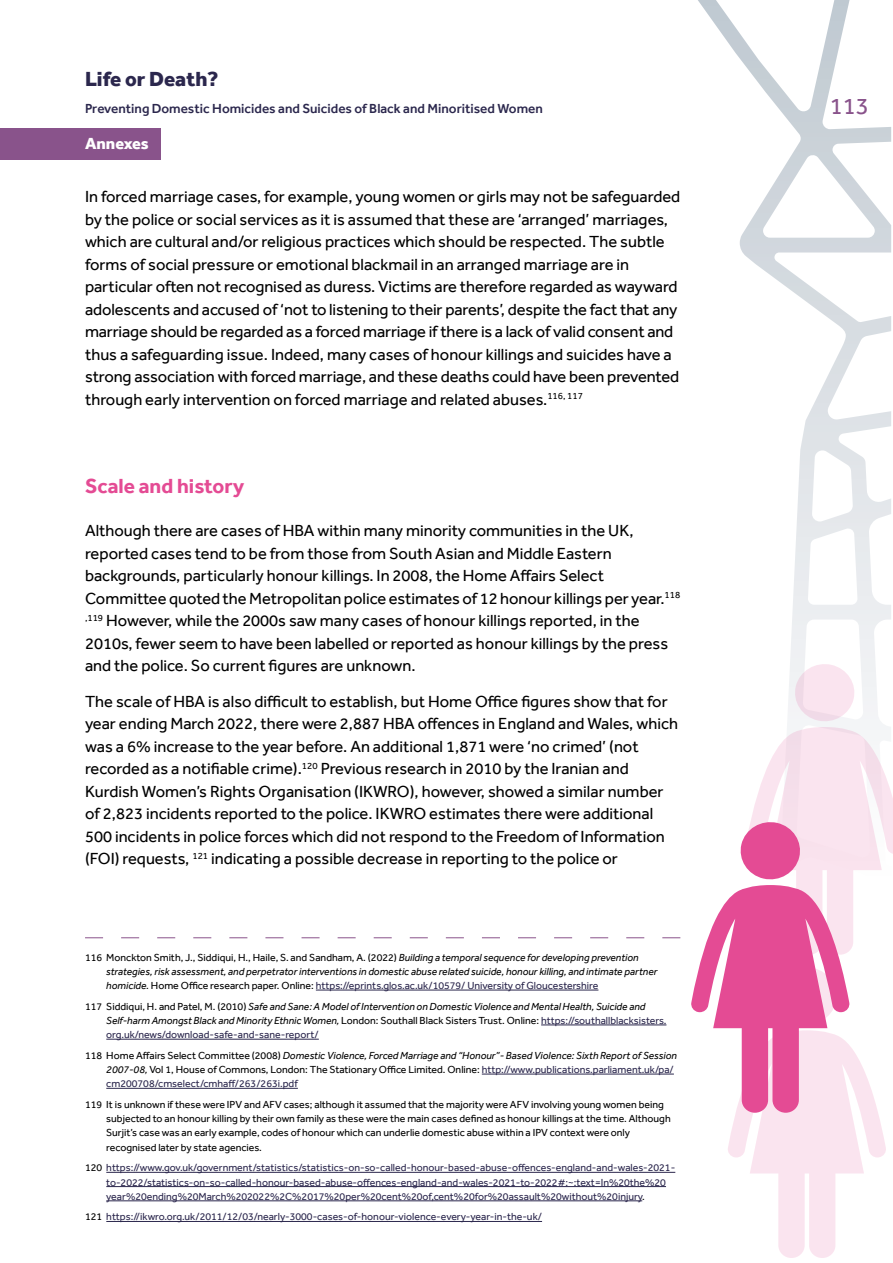
<style>
.page{position:relative;width:893px;height:1263px;background:#fff}
.page>*{position:absolute;margin:0;border:0;box-sizing:border-box;transform-origin:0 0}
.t1{font:24px "Effra";color:#89538b}
.t2{font:700 21px "Effra";color:#e44b94}
.t3{font:800 21px "Effra";color:#2b274d}
.t4{font:16.5px/22.5px "Effra";color:#000}
.t5{font:800 16.5px "Effra";color:#fff}
.t6{font:500 13.5px "Effra";color:#2b274d}
.t7{font:10.5px/14.2px "Effra";color:#000}
.t8{font:italic 10.5px/14.2px "Effra";color:#000}
.t9{font:10.5px/14.2px "Effra";color:#2b274d}
.s1{font-style:normal}
.s2{font-style:normal;color:#2b274d}
.s3{font-style:italic}
.s4{color:#2b274d}
.s5{color:#000}
</style>
<div class="page">
<div style="left:0;top:128px;width:160px;height:32px;background:#89538b"></div>
<svg style="left:698px;top:0;width:193px;height:663px"></svg>
<svg style="left:691px;top:663px;width:202px;height:595px"></svg>
<svg style="left:85px;top:937px;width:595px;height:1px"></svg>
<hr style="left:316px;top:990px;width:282px;height:1px;background:#2b274d">
<hr style="left:541px;top:1025px;width:125px;height:1px;background:#2b274d">
<hr style="left:106px;top:1039px;width:213px;height:1px;background:#2b274d">
<hr style="left:482px;top:1074px;width:192px;height:1px;background:#2b274d">
<hr style="left:106px;top:1088px;width:192px;height:1px;background:#2b274d">
<hr style="left:106px;top:1172px;width:569px;height:1px;background:#2b274d">
<hr style="left:106px;top:1186px;width:560px;height:1px;background:#2b274d">
<hr style="left:106px;top:1200px;width:536px;height:1px;background:#2b274d">
<hr style="left:106px;top:1221px;width:436px;height:1px;background:#2b274d">
<p class="t3" style="left:85px;top:67px;width:135px">Life or Death?</p>
<p class="t6" style="left:85px;top:101px;width:459px">Preventing Domestic Homicides and Suicides of Black and Minoritised Women</p>
<p class="t5" style="left:85px;top:133px;width:65px">Annexes</p>
<p class="t4" style="left:85px;top:185px;width:597px">In forced marriage cases, for example, young women or girls may not be safeguarded by the police or social services as it is assumed that these are ‘arranged’ marriages, which are cultural and/or religious practices which should be respected. The subtle forms of social pressure or emotional blackmail in an arranged marriage are in particular often not recognised as duress. Victims are therefore regarded as wayward adolescents and accused of ‘not to listening to their parents’, despite the fact that any marriage should be regarded as a forced marriage if there is a lack of valid consent and thus a safeguarding issue. Indeed, many cases of honour killings and suicides have a strong association with forced marriage, and these deaths could have been prevented through early intervention on forced marriage and related abuses.<sup>116,</sup> <sup>117</sup></p>
<p class="t2" style="left:85px;top:473px;width:161px">Scale and history</p>
<p class="t4" style="left:85px;top:519px;width:597px">Although there are cases of HBA within many minority communities in the UK, reported cases tend to be from those from South Asian and Middle Eastern backgrounds, particularly honour killings. In 2008, the Home Affairs Select Committee quoted the Metropolitan police estimates of 12 honour killings per year.<sup>118 ,119</sup> However, while the 2000s saw many cases of honour killings reported, in the 2010s, fewer seem to have been labelled or reported as honour killings by the press and the police. So current figures are unknown.</p>
<p class="t4" style="left:85px;top:690px;width:595px">The scale of HBA is also difficult to establish, but Home Office figures show that for year ending March 2022, there were 2,887 HBA offences in England and Wales, which was a 6% increase to the year before. An additional 1,871 were ‘no crimed’ (not recorded as a notifiable crime).<sup>120</sup> Previous research in 2010 by the Iranian and Kurdish Women’s Rights Organisation (IKWRO), however, showed a similar number of 2,823 incidents reported to the police. IKWRO estimates there were additional 500 incidents in police forces which did not respond to the Freedom of Information (FOI) requests, <sup>121</sup> indicating a possible decrease in reporting to the police or</p>
<p class="t8" style="left:106px;top:950px;width:553px;text-indent:-21px"><span class="s1">116 Monckton Smith, J., Siddiqui, H., Haile, S. and Sandham, A. (2022)</span> Building a temporal sequence for developing prevention strategies, risk assessment, and perpetrator interventions in domestic abuse related suicide, honour killing, and intimate partner homicide. <span class="s1">Home Office research paper. Online:</span> <span class="s2">https://eprints.glos.ac.uk/10579/ University of Gloucestershire</span></p>
<p class="t8" style="left:106px;top:999px;width:562px;text-indent:-21px"><span class="s1">117 Siddiqui, H. and Patel, M. (2010)</span> Safe and Sane: A Model of Intervention on Domestic Violence and Mental Health, Suicide and<br>Self-harm Amongst Black and Minority Ethnic Women, <span class="s1">London: Southall Black Sisters Trust. Online:</span> <span class="s2">https://southallblacksisters. org.uk/news/download-safe-and-sane-report/</span></p>
<p class="t7" style="left:106px;top:1048px;width:572px;text-indent:-21px">118 Home Affairs Select Committee (2008) <span class="s3">Domestic Violence, Forced Marriage and “Honour”- Based Violence: Sixth Report of Session<br>2007-08,</span> Vol 1, House of Commons, London: The Stationary Office Limited. Online: <span class="s4">http://www.publications.parliament.uk/pa/ cm200708/cmselect/cmhaff/263/263i.pdf</span></p>
<p class="t7" style="left:106px;top:1097px;width:566px;text-indent:-21px">119 It is unknown if these were IPV and AFV cases; although it assumed that the majority were AFV involving young women being subjected to an honour killing by their own family as these were the main cases defined as honour killings at the time. Although Surjit’s case was an early example, codes of honour which can underlie domestic abuse within a IPV context were only recognised later by state agencies.</p>
<p class="t9" style="left:106px;top:1160px;width:570px;text-indent:-21px"><span class="s5">120</span> https://www.gov.uk/government/statistics/statistics-on-so-called-honour-based-abuse-offences-england-and-wales-2021- to-2022/statistics-on-so-called-honour-based-abuse-offences-england-and-wales-2021-to-2022#:~:text=In%20the%20 year%20ending%20March%202022%2C%2017%20per%20cent%20of,cent%20for%20assault%20without%20injury<span class="s5">.</span></p>
<p class="t9" style="left:85px;top:1210px;width:458px"><span class="s5">121</span> https://ikwro.org.uk/2011/12/03/nearly-3000-cases-of-honour-violence-every-year-in-the-uk/</p>
<h1 class="t1" style="left:830px;top:91px;width:41px">113</h1>
</div>
